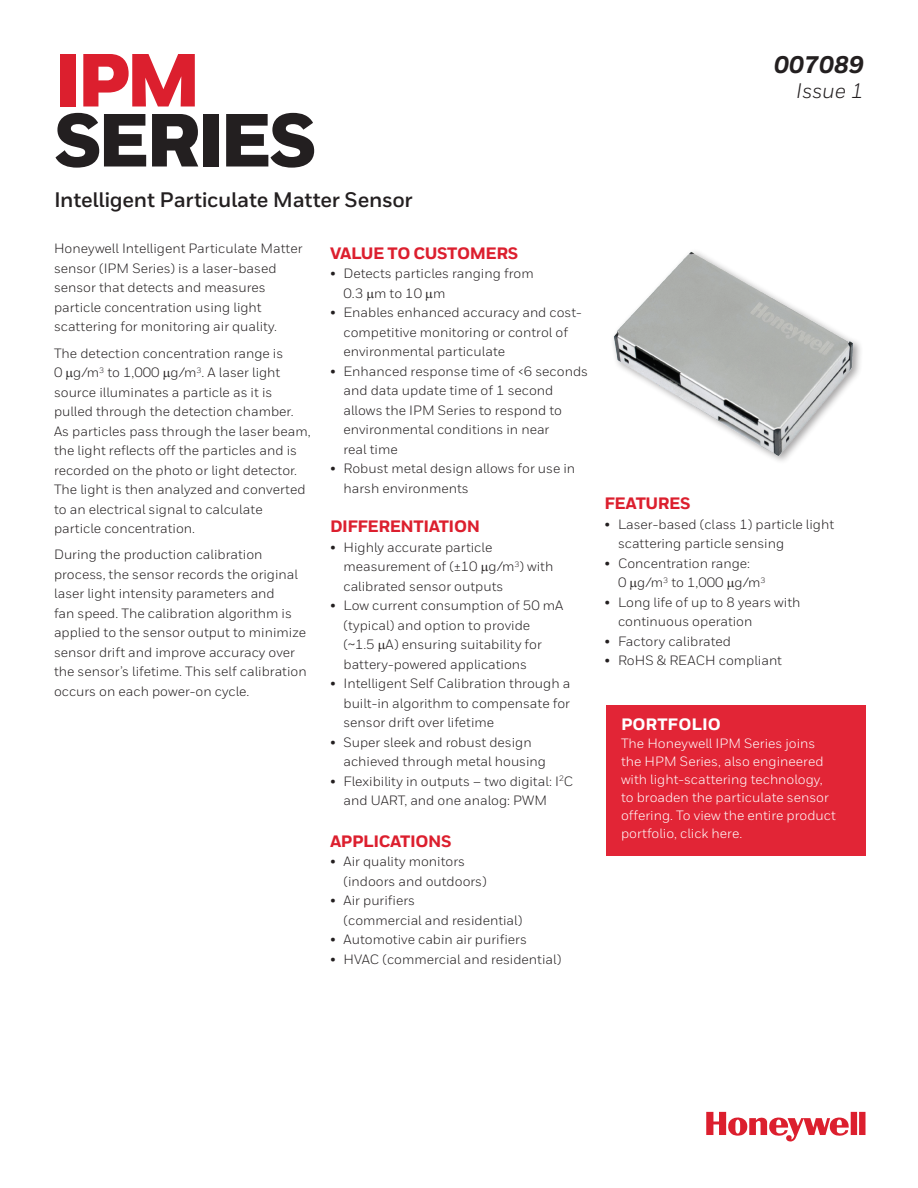
<style>
.page{position:relative;width:918px;height:1188px;background:#fff}
.page>*{position:absolute;margin:0;border:0;box-sizing:border-box;transform-origin:0 0}
._01_Cover__Heading_A{font:900 75px/60px "Honeywell Sans";letter-spacing:-.06em;color:#231f20}
.t1{font:italic 800 24px "Honeywell Sans";color:#231f20}
._02_Cover__Subtitle{font:700 21px "Honeywell Sans";letter-spacing:-.015em;color:#231f20}
.t2{font:italic 21px "Honeywell Sans";letter-spacing:-.005em;color:#231f20}
.t3{font:800 16.5px "Honeywell Sans";letter-spacing:-.025em;color:#dc1f2e}
.t4{font:800 16.5px "Honeywell Sans";color:#fff}
.text_bullets_-_first{font:13.5px/19.5px "Honeywell Sans";color:#231f20}
.text_bullets_-_first-2{font:13.5px/18px "Honeywell Sans";color:#fff}
.s1{color:#dc1f2e}
</style>
<div class="page">
<div style="left:606px;top:705px;width:260px;height:150px;background:#e22536"></div>
<img style="left:613px;top:251px;width:248px;height:210px">
<svg style="left:706px;top:1112px;width:160px;height:30px"></svg>
<p class="_01_Cover__Heading_A" style="left:54px;top:54px;width:265px"><span class="s1">IPM<br></span>SERIES</p>
<p class="_02_Cover__Subtitle" style="left:54px;top:187px;width:360px">Intelligent Particulate Matter Sensor</p>
<p class="text_bullets_-_first" style="left:54px;top:239px;width:250px">Honeywell Intelligent Particulate Matter sensor (IPM Series) is a laser-based sensor that detects and measures particle concentration using light scattering for monitoring air quality.</p>
<p class="text_bullets_-_first" style="left:54px;top:343px;width:258px">The detection concentration range is<br>0 g/m<sup>3</sup> to 1,000 g/m<sup>3</sup>. A laser light source illuminates a particle as it is pulled through the detection chamber.<br>As particles pass through the laser beam, the light reflects off the particles and is recorded on the photo or light detector.<br>The light is then analyzed and converted to an electrical signal to calculate particle concentration.</p>
<p class="text_bullets_-_first" style="left:54px;top:545px;width:254px">During the production calibration process, the sensor records the original laser light intensity parameters and<br>fan speed. The calibration algorithm is applied to the sensor output to minimize sensor drift and improve accuracy over the sensor’s lifetime. This self calibration occurs on each power-on cycle.</p>
<p class="t3" style="left:330px;top:243px;width:190px">VALUE TO CUSTOMERS</p>
<p class="text_bullets_-_first" style="left:344px;top:264px;width:192px;text-indent:-14px">• Detects particles ranging from<br>0.3 m to 10 m</p>
<p class="text_bullets_-_first" style="left:344px;top:303px;width:240px;text-indent:-14px">• Enables enhanced accuracy and cost&shy;competitive monitoring or control of environmental particulate</p>
<p class="text_bullets_-_first" style="left:344px;top:362px;width:246px;text-indent:-14px">• Enhanced response time of &lt;6 seconds and data update time of 1 second allows the IPM Series to respond to environmental conditions in near<br>real time</p>
<p class="text_bullets_-_first" style="left:344px;top:459px;width:233px;text-indent:-14px">• Robust metal design allows for use in harsh environments</p>
<p class="t3" style="left:330px;top:517px;width:152px">DIFFERENTIATION</p>
<p class="text_bullets_-_first" style="left:344px;top:538px;width:211px;text-indent:-14px">• Highly accurate particle measurement of (±10 g/m<sup>3</sup>) with calibrated sensor outputs</p>
<p class="text_bullets_-_first" style="left:344px;top:596px;width:221px;text-indent:-14px">• Low current consumption of 50 mA (typical) and option to provide (~1.5 A) ensuring suitability for battery-powered applications</p>
<p class="text_bullets_-_first" style="left:344px;top:674px;width:228px;text-align:justify;text-indent:-14px">• Intelligent Self Calibration through a built-in algorithm to compensate for sensor drift over lifetime</p>
<p class="text_bullets_-_first" style="left:344px;top:733px;width:204px;text-indent:-14px">• Super sleek and robust design achieved through metal housing</p>
<p class="text_bullets_-_first" style="left:344px;top:772px;width:231px;text-indent:-14px">• Flexibility in outputs – two digital: I<sup>2</sup>C and UART, and one analog: PWM</p>
<p class="t3" style="left:330px;top:831px;width:123px">APPLICATIONS</p>
<p class="text_bullets_-_first" style="left:344px;top:852px;width:145px;text-indent:-14px">• Air quality monitors (indoors and outdoors)</p>
<p class="text_bullets_-_first" style="left:344px;top:891px;width:180px;text-indent:-14px">• Air purifiers<br>(commercial and residential)</p>
<p class="text_bullets_-_first" style="left:330px;top:930px;width:198px">• Automotive cabin air purifiers</p>
<p class="text_bullets_-_first" style="left:330px;top:949px;width:233px">• HVAC (commercial and residential)</p>
<p class="t1" style="left:774px;top:50px;width:91px">007089</p>
<p class="t2" style="left:796px;top:78px;width:69px">Issue 1</p>
<p class="t3" style="left:604px;top:494px;width:88px">FEATURES</p>
<p class="text_bullets_-_first" style="left:618px;top:514px;width:218px;text-indent:-14px">• Laser-based (class 1) particle light scattering particle sensing</p>
<p class="text_bullets_-_first" style="left:618px;top:553px;width:149px;text-indent:-14px">• Concentration range:<br>0 g/m<sup>3</sup> to 1,000 g/m<sup>3</sup></p>
<p class="text_bullets_-_first" style="left:618px;top:592px;width:184px;text-indent:-14px">• Long life of up to 8 years with continuous operation</p>
<p class="text_bullets_-_first" style="left:604px;top:631px;width:128px">• Factory calibrated</p>
<p class="text_bullets_-_first" style="left:604px;top:651px;width:179px">• RoHS &amp; REACH compliant</p>
<p class="t4" style="left:621px;top:714px;width:101px">PORTFOLIO</p>
<p class="text_bullets_-_first-2" style="left:621px;top:734px;width:216px">The Honeywell IPM Series joins the HPM Series, also engineered with light-scattering technology, to broaden the particulate sensor offering. To view the entire product portfolio, click here.</p>
</div>
